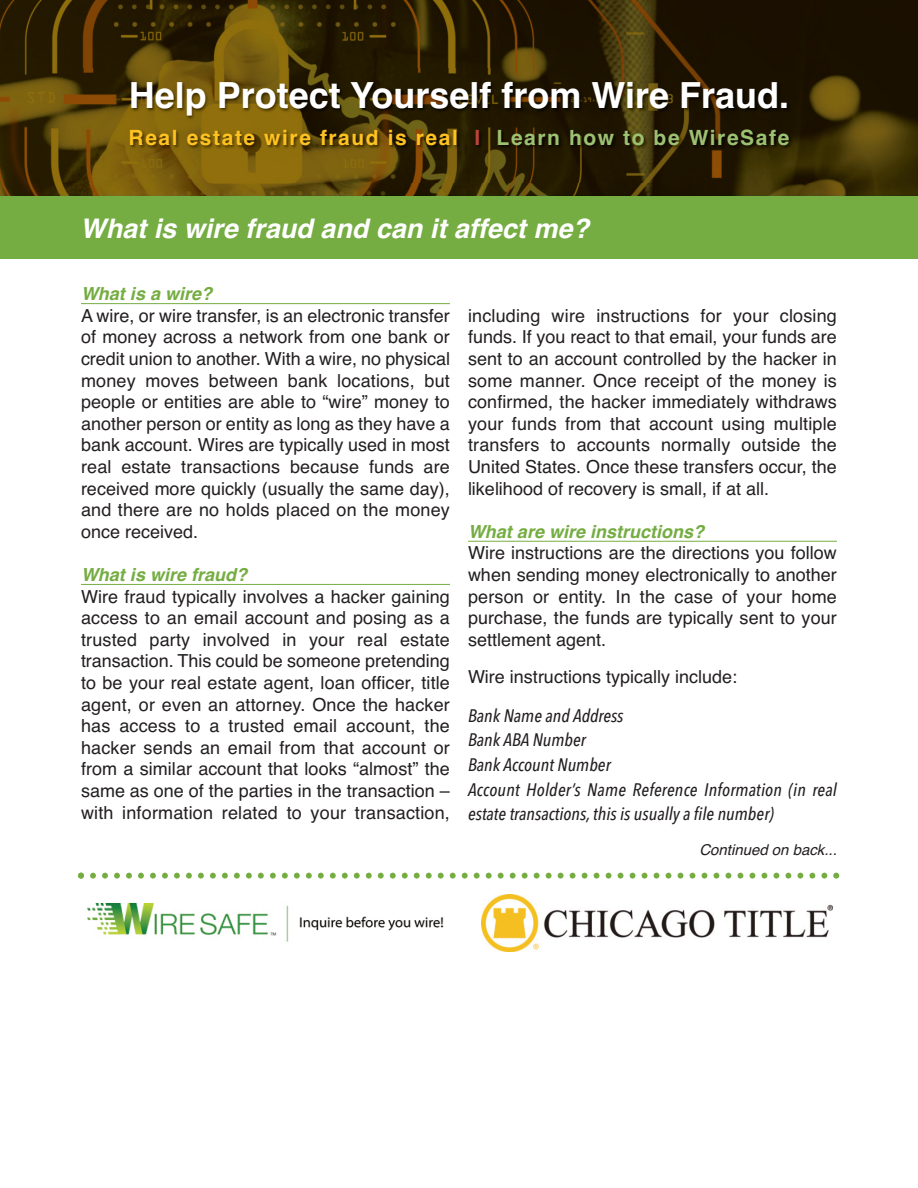
<style>
.page{position:relative;width:918px;height:1188px;background:#fff}
.page>*{position:absolute;margin:0;border:0;box-sizing:border-box;transform-origin:0 0}
.t1{font:700 36px "Helvetica";color:#fff}
.t2{font:italic 700 27px "Helvetica";color:#fff}
.t3{font:700 21px "Helvetica";letter-spacing:.075em;color:#fec221}
.t4{font:18px/21.6px "Helvetica";color:#231f20;text-align:justify}
.t5{font:italic 500 18px/24.6px "Avenir Next Condensed";color:#231f20}
.t6{font:italic 700 18px "Helvetica";color:#75ad42}
.t7{font:italic 15px "Helvetica";color:#231f20}
.s1{color:#bb4536}
.s2{color:#9dc172}
</style>
<div class="page">
<div style="left:0;top:196px;width:918px;height:63px;background:#75ad42"></div>
<img style="left:0;top:0;width:918px;height:196px">
<hr style="left:81px;top:303px;width:369px;height:1px;background:#75ad42">
<hr style="left:81px;top:584px;width:369px;height:1px;background:#75ad42">
<hr style="left:468px;top:541px;width:369px;height:1px;background:#75ad42">
<img style="left:74px;top:68px;width:774px;height:114px">
<img style="left:87px;top:902px;width:357px;height:40px">
<img style="left:482px;top:895px;width:351px;height:57px">
<svg style="left:78px;top:873px;width:761px;height:6px"></svg>
<h1 class="t1" style="left:129px;top:82px;width:662px">Help Protect Yourself from Wire Fraud.</h1>
<p class="t3" style="left:129px;top:130px;width:662px">Real estate wire fraud is real <span class="s1">I</span> <span class="s2">Learn how to be WireSafe</span></p>
<h2 class="t2" style="left:80px;top:218px;width:510px">What is wire fraud and can it affect me?</h2>
<p class="t6" style="left:81px;top:287px;width:133px">What is a wire?</p>
<p class="t4" style="left:81px;top:306px;width:371px">A wire, or wire transfer, is an electronic transfer of money across a network from one bank or credit union to another. With a wire, no physical money moves between bank locations, but people or entities are able to “wire” money to another person or entity as long as they have a bank account. Wires are typically used in most real estate transactions because funds are received more quickly (usually the same day), and there are no holds placed on the money once received.</p>
<p class="t6" style="left:81px;top:568px;width:168px">What is wire fraud?</p>
<p class="t4" style="left:81px;top:587px;width:370px">Wire fraud typically involves a hacker gaining access to an email account and posing as a trusted party involved in your real estate transaction. This could be someone pretending to be your real estate agent, loan officer, title agent, or even an attorney. Once the hacker has access to a trusted email account, the hacker sends an email from that account or from a similar account that looks “almost” the same as one of the parties in the transaction – with information related to your transaction,</p>
<p class="t4" style="left:468px;top:306px;width:370px">including wire instructions for your closing funds. If you react to that email, your funds are sent to an account controlled by the hacker in some manner. Once receipt of the money is confirmed, the hacker immediately withdraws your funds from that account using multiple transfers to accounts normally outside the United States. Once these transfers occur, the likelihood of recovery is small, if at all.</p>
<p class="t6" style="left:468px;top:525px;width:238px">What are wire instructions?</p>
<p class="t4" style="left:468px;top:544px;width:370px">Wire instructions are the directions you follow when sending money electronically to another person or entity. In the case of your home purchase, the funds are typically sent to your settlement agent.</p>
<p class="t4" style="left:468px;top:668px;width:271px">Wire instructions typically include:</p>
<p class="t5" style="left:468px;top:703px;width:371px">Bank Name and Address<br>Bank ABA Number<br>Bank Account Number<br>Account Holder’s Name Reference Information (in real estate transactions, this is usually a file number)</p>
<p class="t7" style="left:699px;top:844px;width:139px">Continued on back...</p>
</div>
